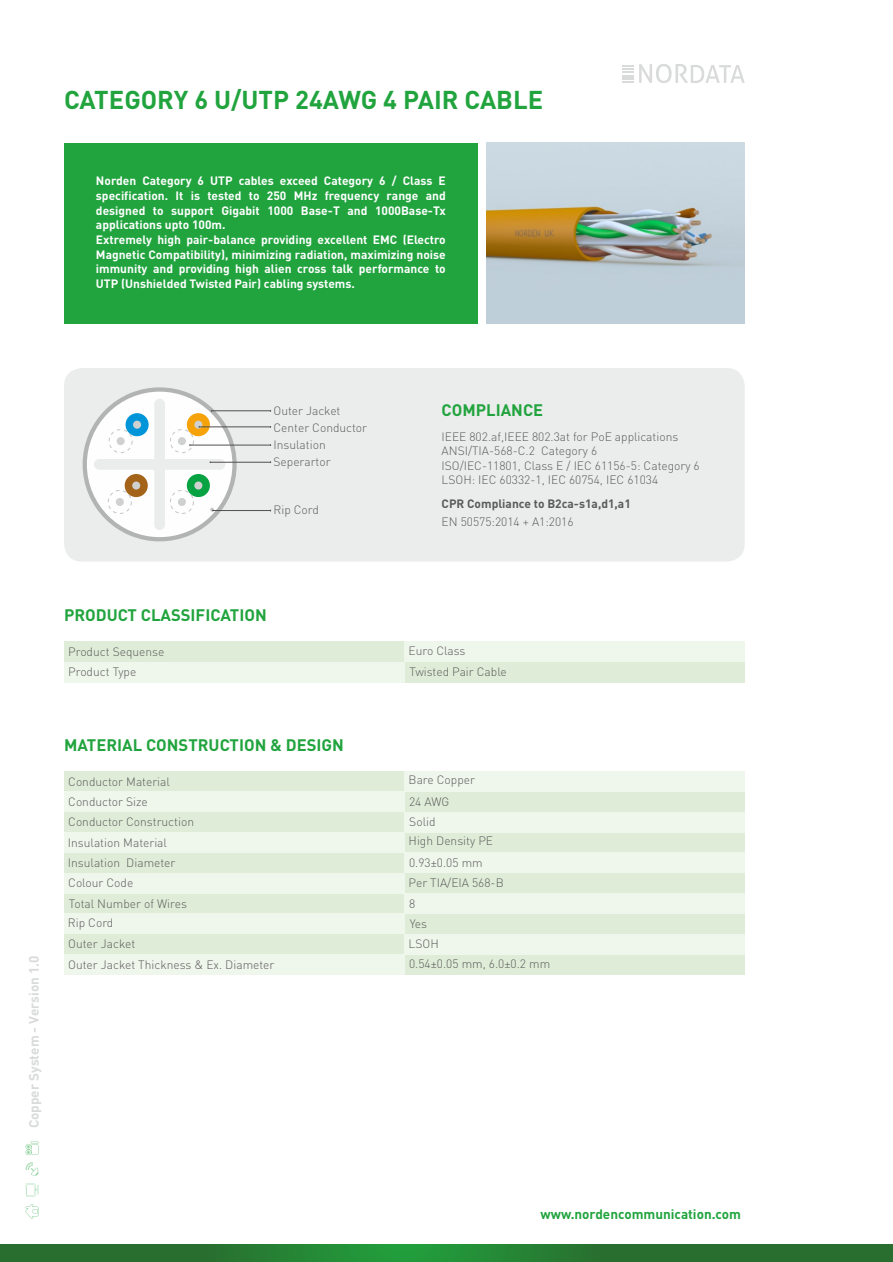
<style>
.page{position:relative;width:893px;height:1262px;background:#fff}
.page>*{position:absolute;margin:0;border:0;box-sizing:border-box;transform-origin:0 0}
.t1{font:700 25.5px "DIN";color:#21a43e}
.t2{font:700 16.5px "DIN";color:#21a43e}
.t3{font:700 13.5px "DIN";color:#21a43e}
.t4{font:700 13.5px "DIN";color:#d9dada}
.t5{font:300 12px/17px "DIN";color:#5b5b5b}
.t6{font:700 12px/14.7px "DIN";color:#fefefe}
.t7{font:700 12px "DIN";color:#5b5b5b}
</style>
<div class="page">
<div style="left:64px;top:143px;width:413px;height:180px;background:#21a43e"></div>
<img style="left:486px;top:143px;width:258px;height:180px">
<div style="left:404px;top:954px;width:340px;height:20px;background:#dfedd8"></div>
<div style="left:64px;top:934px;width:340px;height:20px;background:#dfedd8"></div>
<div style="left:404px;top:913px;width:340px;height:21px;background:#dfedd8"></div>
<div style="left:64px;top:893px;width:340px;height:20px;background:#dfedd8"></div>
<div style="left:404px;top:873px;width:340px;height:20px;background:#dfedd8"></div>
<div style="left:64px;top:852px;width:340px;height:21px;background:#dfedd8"></div>
<div style="left:404px;top:832px;width:340px;height:20px;background:#dfedd8"></div>
<div style="left:64px;top:812px;width:340px;height:20px;background:#dfedd8"></div>
<div style="left:404px;top:791px;width:340px;height:21px;background:#dfedd8"></div>
<div style="left:64px;top:771px;width:340px;height:20px;background:#dfedd8"></div>
<div style="left:64px;top:954px;width:340px;height:20px;background:#eff6ec"></div>
<div style="left:404px;top:934px;width:340px;height:20px;background:#eff6ec"></div>
<div style="left:64px;top:913px;width:340px;height:21px;background:#eff6ec"></div>
<div style="left:404px;top:893px;width:340px;height:20px;background:#eff6ec"></div>
<div style="left:64px;top:873px;width:340px;height:20px;background:#eff6ec"></div>
<div style="left:404px;top:852px;width:340px;height:21px;background:#eff6ec"></div>
<div style="left:64px;top:832px;width:340px;height:20px;background:#eff6ec"></div>
<div style="left:404px;top:812px;width:340px;height:20px;background:#eff6ec"></div>
<div style="left:64px;top:791px;width:340px;height:21px;background:#eff6ec"></div>
<div style="left:404px;top:771px;width:340px;height:20px;background:#eff6ec"></div>
<div style="left:64px;top:368px;width:680px;height:193px;background:#ebecec;border-radius:18px"></div>
<hr style="left:211px;top:410px;width:59px;height:1px;background:#4f4f4e">
<hr style="left:199px;top:426px;width:71px;height:1px;background:#4f4f4e">
<hr style="left:190px;top:445px;width:80px;height:1px;background:#4f4f4e">
<hr style="left:210px;top:462px;width:60px;height:1px;background:#4f4f4e">
<hr style="left:213px;top:510px;width:57px;height:1px;background:#4f4f4e">
<svg style="left:83px;top:387px;width:154px;height:154px"></svg>
<svg style="left:26px;top:1141px;width:13px;height:14px"></svg>
<svg style="left:26px;top:1183px;width:12px;height:13px"></svg>
<svg style="left:26px;top:1162px;width:13px;height:13px"></svg>
<svg style="left:26px;top:1204px;width:12px;height:14px"></svg>
<svg style="left:639px;top:64px;width:105px;height:19px"></svg>
<svg style="left:622px;top:65px;width:11px;height:18px"></svg>
<svg style="left:0;top:1244px;width:893px;height:18px;background:#277932"></svg>
<div style="left:404px;top:662px;width:340px;height:20px;background:#dfedd8"></div>
<div style="left:64px;top:641px;width:340px;height:21px;background:#dfedd8"></div>
<div style="left:64px;top:662px;width:340px;height:20px;background:#eff6ec"></div>
<div style="left:404px;top:641px;width:340px;height:21px;background:#eff6ec"></div>
<h1 class="t1" style="left:64px;top:83px;width:480px">CATEGORY 6 U/UTP 24AWG 4 PAIR CABLE</h1>
<p class="t6" style="left:96px;top:173px;width:351px">Norden Category 6 UTP cables exceed Category 6 / Class E specification. It is tested to 250 MHz frequency range and designed to support Gigabit 1000 Base-T and 1000Base-Tx applications upto 100m.<br>Extremely high pair-balance providing excellent EMC (Electro Magnetic Compatibility), minimizing radiation, maximizing noise immunity and providing high alien cross talk performance to UTP (Unshielded Twisted Pair) cabling systems.</p>
<p class="t5" style="left:273px;top:402px;width:95px">Outer Jacket<br>Center Conductor<br>Insulation<br>Seperartor</p>
<p class="t5" style="left:273px;top:500px;width:47px">Rip Cord</p>
<h2 class="t2" style="left:441px;top:399px;width:103px">COMPLIANCE</h2>
<p class="t5" style="left:441px;top:429px;width:260px;line-height:14.4px">IEEE 802.af,IEEE 802.3at for PoE applications ANSI/TIA-568-C.2 Category 6<br>ISO/IEC-11801, Class E / IEC 61156-5: Category 6<br>LSOH: IEC 60332-1, IEC 60754, IEC 61034</p>
<p class="t5" style="left:441px;top:512px;width:133px">EN 50575:2014 + A1:2016</p>
<p class="t7" style="left:441px;top:496px;width:191px">CPR Compliance to B2ca-s1a,d1,a1</p>
<p class="t4" style="left:25px;top:1128px;width:174px;rotate:-90deg">Copper System - Version 1.0</p>
<h2 class="t2" style="left:64px;top:604px;width:204px">PRODUCT CLASSIFICATION</h2>
<p class="t5" style="left:68px;top:643px;width:98px">Product Sequense</p>
<p class="t5" style="left:408px;top:641px;width:58px">Euro Class</p>
<p class="t5" style="left:68px;top:663px;width:70px">Product Type</p>
<p class="t5" style="left:409px;top:663px;width:99px">Twisted Pair Cable</p>
<h2 class="t2" style="left:64px;top:734px;width:281px">MATERIAL CONSTRUCTION &amp; DESIGN</h2>
<p class="t5" style="left:68px;top:772px;width:103px">Conductor Material</p>
<p class="t5" style="left:408px;top:771px;width:68px">Bare Copper</p>
<p class="t5" style="left:68px;top:793px;width:81px">Conductor Size</p>
<p class="t5" style="left:409px;top:793px;width:42px">24 AWG</p>
<p class="t5" style="left:68px;top:813px;width:127px">Conductor Construction</p>
<p class="t5" style="left:409px;top:813px;width:28px">Solid</p>
<p class="t5" style="left:68px;top:833px;width:101px">Insulation Material</p>
<p class="t5" style="left:408px;top:832px;width:86px">High Density PE</p>
<p class="t5" style="left:68px;top:854px;width:109px">Insulation Diameter</p>
<p class="t5" style="left:409px;top:854px;width:75px">0.93±0.05 mm</p>
<p class="t5" style="left:68px;top:874px;width:67px">Colour Code</p>
<p class="t5" style="left:408px;top:874px;width:97px">Per TIA/EIA 568-B</p>
<p class="t5" style="left:69px;top:894px;width:119px">Total Number of Wires</p>
<p class="t5" style="left:409px;top:894px;width:8px">8</p>
<p class="t5" style="left:68px;top:913px;width:47px">Rip Cord</p>
<p class="t5" style="left:410px;top:915px;width:19px">Yes</p>
<p class="t5" style="left:68px;top:935px;width:68px">Outer Jacket</p>
<p class="t5" style="left:408px;top:935px;width:32px">LSOH</p>
<p class="t5" style="left:68px;top:955px;width:208px">Outer Jacket Thickness &amp; Ex. Diameter</p>
<p class="t5" style="left:409px;top:954px;width:143px">0.54±0.05 mm, 6.0±0.2 mm</p>
<p class="t3" style="left:540px;top:1205px;width:202px">www.nordencommunication.com</p>
</div>
